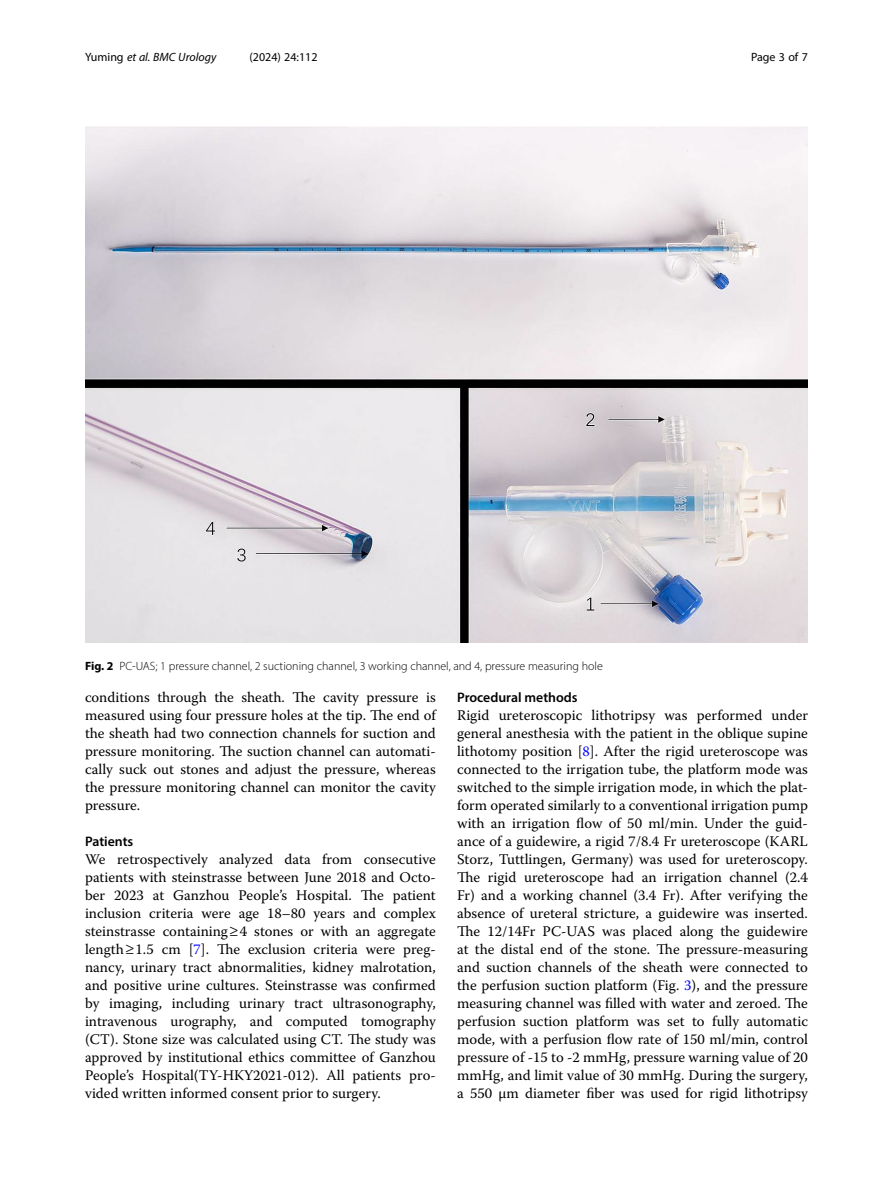
<style>
.page{position:relative;width:893px;height:1191px;background:#fff}
.page>*{position:absolute;margin:0;border:0;box-sizing:border-box;transform-origin:0 0}
.Body_Text{font:14.7px/18px "Warnock Pro";color:#000;text-align:justify}
.Body_Text_Indent{font:14.7px/18px "Warnock Pro";color:#000;text-align:justify}
.Head_2{font:600 13.8px "Myriad Pro";color:#000}
.Figure_Caption{font:300 12px "Myriad Pro";color:#000}
.t1{font:italic 12px "Myriad Pro";color:#000}
.t2{font:12px "Myriad Pro";color:#000}
.s1{font-style:normal}
.s2{font-weight:700}
.s3{color:#00f}
</style>
<div class="page">
<img style="left:85px;top:126px;width:723px;height:517px">
<p class="t1" style="left:85px;top:50px;width:133px"><span class="s1">Yuming</span> et al. BMC Urology</p>
<p class="t2" style="left:249px;top:50px;width:70px">(2024) 24:112</p>
<p class="t2" style="left:751px;top:50px;width:58px">Page 3 of 7</p>
<p class="Figure_Caption" style="left:85px;top:658px;width:519px"><span class="s2">Fig. 2</span> PC-UAS; 1 pressure channel, 2 suctioning channel, 3 working channel, and 4, pressure measuring hole</p>
<p class="Body_Text_Indent" style="left:85px;top:688px;width:352px">conditions through the sheath. The cavity pressure is measured using four pressure holes at the tip. The end of the sheath had two connection channels for suction and pressure monitoring. The suction channel can automati&shy;cally suck out stones and adjust the pressure, whereas the pressure monitoring channel can monitor the cavity pressure.</p>
<p class="Head_2" style="left:85px;top:833px;width:50px">Patients</p>
<p class="Body_Text" style="left:85px;top:850px;width:352px">We retrospectively analyzed data from consecutive patients with steinstrasse between June 2018 and Octo&shy;ber 2023 at Ganzhou People’s Hospital. The patient inclusion criteria were age 18–80 years and complex steinstrasse containing≥4 stones or with an aggregate length≥1.5 cm [<span class="s3">7</span>]. The exclusion criteria were preg&shy;nancy, urinary tract abnormalities, kidney malrotation, and positive urine cultures. Steinstrasse was confirmed by imaging, including urinary tract ultrasonography, intravenous urography, and computed tomography (CT). Stone size was calculated using CT. The study was approved by institutional ethics committee of Ganzhou People’s Hospital(TY-HKY2021-012). All patients pro&shy;vided written informed consent prior to surgery.</p>
<p class="Head_2" style="left:457px;top:689px;width:122px">Procedural methods</p>
<p class="Body_Text" style="left:457px;top:706px;width:352px">Rigid ureteroscopic lithotripsy was performed under general anesthesia with the patient in the oblique supine lithotomy position [<span class="s3">8</span>]. After the rigid ureteroscope was connected to the irrigation tube, the platform mode was switched to the simple irrigation mode, in which the plat&shy;form operated similarly to a conventional irrigation pump with an irrigation flow of 50 ml/min. Under the guid&shy;ance of a guidewire, a rigid 7/8.4 Fr ureteroscope (KARL Storz, Tuttlingen, Germany) was used for ureteroscopy.<br>The rigid ureteroscope had an irrigation channel (2.4<br>Fr) and a working channel (3.4 Fr). After verifying the absence of ureteral stricture, a guidewire was inserted.<br>The 12/14Fr PC-UAS was placed along the guidewire at the distal end of the stone. The pressure-measuring and suction channels of the sheath were connected to the perfusion suction platform (Fig. <span class="s3">3</span>), and the pressure measuring channel was filled with water and zeroed. The perfusion suction platform was set to fully automatic mode, with a perfusion flow rate of 150 ml/min, control pressure of -15 to -2 mmHg, pressure warning value of 20 mmHg, and limit value of 30 mmHg. During the surgery, a 550 μm diameter fiber was used for rigid lithotripsy</p>
</div>
